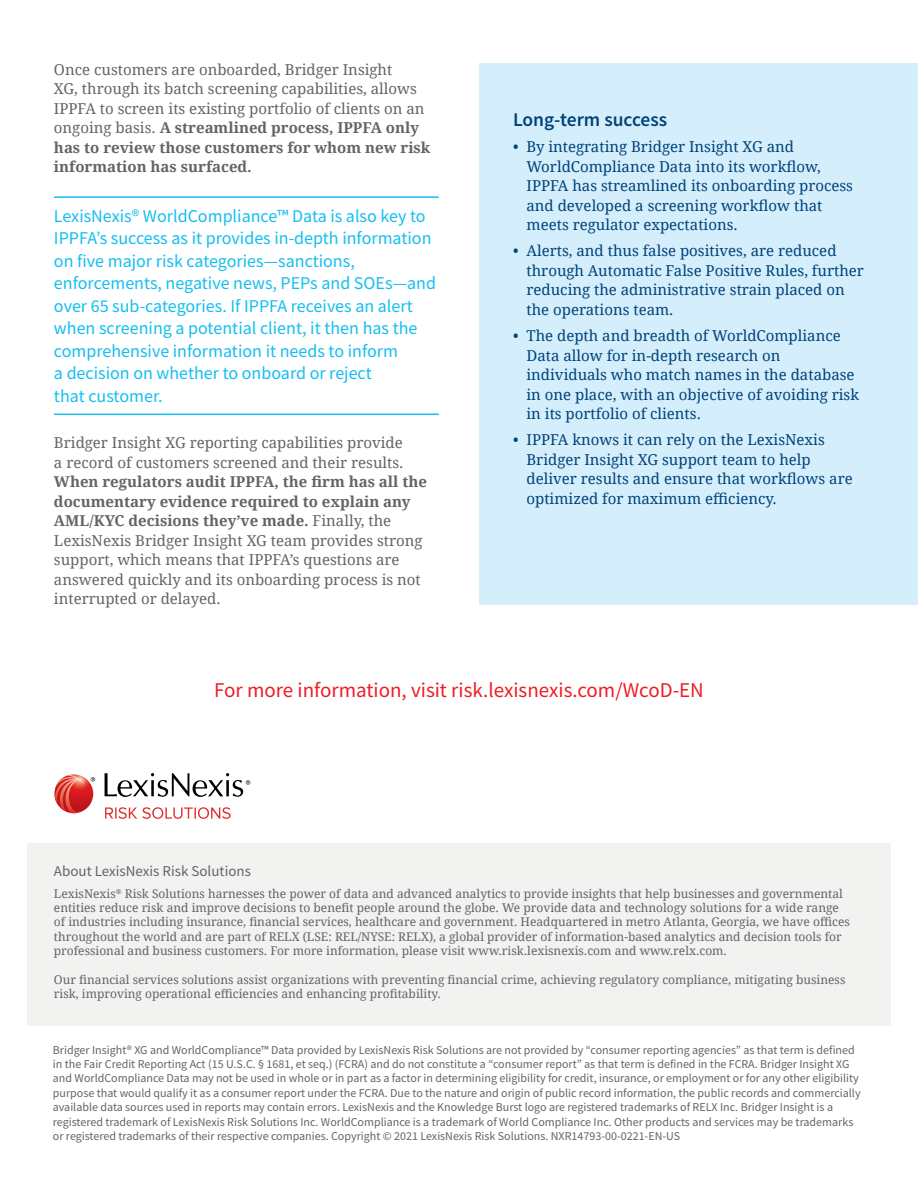
<style>
.page{position:relative;width:918px;height:1188px;background:#fff}
.page>*{position:absolute;margin:0;border:0;box-sizing:border-box;transform-origin:0 0}
.t1{font:21px "Source Sans Pro";color:#ed1d24}
.t2{font:600 19.5px "Source Sans Pro";color:#00437b}
.t3{font:18px/22.5px "Source Sans Pro";color:#15bef0}
.t4{font:15px/19.5px "Droid Serif";color:#00437b}
.t5{font:15px/19.5px "Droid Serif";color:#636466}
.t6{font:15px "Source Sans Pro";color:#636466}
.t7{font:12px/14.4px "Source Sans Pro";color:#636466}
.t8{font:12px/14.4px "Droid Serif";color:#636466}
.s1{font-weight:700}
</style>
<div class="page">
<div style="left:27px;top:843px;width:864px;height:182px;background:#f2f2f1"></div>
<div style="left:479px;top:63px;width:439px;height:542px;background:#d5eefb"></div>
<hr style="left:54px;top:196px;width:385px;height:2px;background:#15bef0">
<hr style="left:54px;top:414px;width:385px;height:1px;background:#15bef0">
<svg style="left:105px;top:807px;width:126px;height:12px"></svg>
<svg style="left:105px;top:773px;width:145px;height:24px"></svg>
<svg style="left:54px;top:774px;width:39px;height:39px"></svg>
<svg style="left:55px;top:775px;width:40px;height:38px"></svg>
<p class="t5" style="left:54px;top:59px;width:378px">Once customers are onboarded, Bridger Insight<br>XG, through its batch screening capabilities, allows IPPFA to screen its existing portfolio of clients on an ongoing basis. <span class="s1">A streamlined process, IPPFA only has to review those customers for whom new risk information has surfaced.</span></p>
<p class="t3" style="left:54px;top:204px;width:384px">LexisNexis® WorldCompliance™ Data is also key to IPPFA’s success as it provides in-depth information on five major risk categories—sanctions, enforcements, negative news, PEPs and SOEs—and over 65 sub-categories. If IPPFA receives an alert when screening a potential client, it then has the comprehensive information it needs to inform<br>a decision on whether to onboard or reject<br>that customer.</p>
<p class="t5" style="left:54px;top:433px;width:351px">Bridger Insight XG reporting capabilities provide a record of customers screened and their results.</p>
<p class="t5" style="left:54px;top:472px;width:375px"><span class="s1">When regulators audit IPPFA, the firm has all the documentary evidence required to explain any AML/KYC decisions they’ve made.</span> Finally, the LexisNexis Bridger Insight XG team provides strong support, which means that IPPFA’s questions are answered quickly and its onboarding process is not interrupted or delayed.</p>
<h2 class="t2" style="left:513px;top:107px;width:156px">Long-term success</h2>
<p class="t4" style="left:526px;top:137px;width:328px;text-indent:-14px">• By integrating Bridger Insight XG and WorldCompliance Data into its workflow, IPPFA has streamlined its onboarding process and developed a screening workflow that meets regulator expectations.</p>
<p class="t4" style="left:526px;top:241px;width:339px;text-indent:-14px">• Alerts, and thus false positives, are reduced through Automatic False Positive Rules, further reducing the administrative strain placed on the operations team.</p>
<p class="t4" style="left:526px;top:326px;width:334px;text-indent:-14px">• The depth and breadth of WorldCompliance Data allow for in-depth research on individuals who match names in the database in one place, with an objective of avoiding risk in its portfolio of clients.</p>
<p class="t4" style="left:526px;top:430px;width:328px;text-indent:-14px">• IPPFA knows it can rely on the LexisNexis Bridger Insight XG support team to help deliver results and ensure that workflows are optimized for maximum efficiency.</p>
<h1 class="t1" style="left:214px;top:677px;width:491px">For more information, visit risk.lexisnexis.com/WcoD-EN</h1>
<p class="t6" style="left:54px;top:862px;width:199px">About LexisNexis Risk Solutions</p>
<p class="t8" style="left:54px;top:886px;width:797px">LexisNexis<sup>®</sup> Risk Solutions harnesses the power of data and advanced analytics to provide insights that help businesses and governmental entities reduce risk and improve decisions to benefit people around the globe. We provide data and technology solutions for a wide range of industries including insurance, financial services, healthcare and government. Headquartered in metro Atlanta, Georgia, we have offices throughout the world and are part of RELX (LSE: REL/NYSE: RELX), a global provider of information-based analytics and decision tools for professional and business customers. For more information, please visit www.risk.lexisnexis.com and www.relx.com.</p>
<p class="t8" style="left:54px;top:972px;width:793px">Our financial services solutions assist organizations with preventing financial crime, achieving regulatory compliance, mitigating business risk, improving operational efficiencies and enhancing profitability.</p>
<p class="t7" style="left:53px;top:1042px;width:809px">Bridger Insight® XG and WorldCompliance™ Data provided by LexisNexis Risk Solutions are not provided by “consumer reporting agencies” as that term is defined in the Fair Credit Reporting Act (15 U.S.C. § 1681, et seq.) (FCRA) and do not constitute a “consumer report” as that term is defined in the FCRA. Bridger Insight XG and WorldCompliance Data may not be used in whole or in part as a factor in determining eligibility for credit, insurance, or employment or for any other eligibility purpose that would qualify it as a consumer report under the FCRA. Due to the nature and origin of public record information, the public records and commercially available data sources used in reports may contain errors. LexisNexis and the Knowledge Burst logo are registered trademarks of RELX Inc. Bridger Insight is a registered trademark of LexisNexis Risk Solutions Inc. WorldCompliance is a trademark of World Compliance Inc. Other products and services may be trademarks or registered trademarks of their respective companies. Copyright © 2021 LexisNexis Risk Solutions. NXR14793-00-0221-EN-US</p>
</div>
